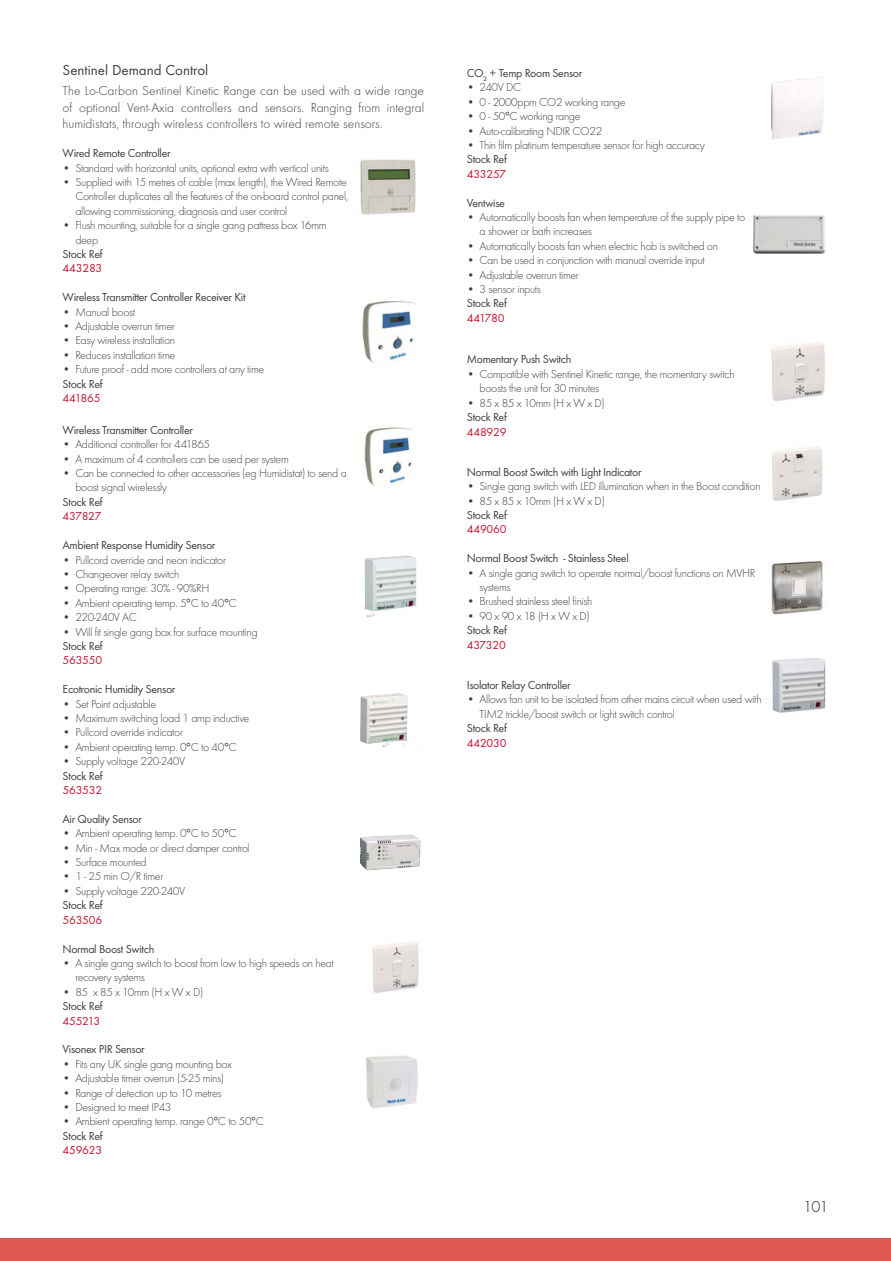
<style>
.page{position:relative;width:891px;height:1261px;background:#fff}
.page>*{position:absolute;margin:0;border:0;box-sizing:border-box;transform-origin:0 0}
.t1{font:300 16.5px "Futura T";color:#231f20}
.t2{font:15px "Futura T";color:#404041}
.t3{font:300 13.5px/16.5px "Futura T";color:#404041;text-align:justify}
.t4{font:300 12px/14.4px "Futura T";letter-spacing:-.03em;color:#404041}
.t5{font:12px "Futura T";letter-spacing:-.03em;color:#404041}
.t6{font:12px "Futura T";letter-spacing:-.02em;color:#c41130}
</style>
<div class="page">
<div style="left:0;top:1238px;width:890px;height:22px;background:#e05650"></div>
<img style="left:362px;top:301px;width:53px;height:62px">
<img style="left:364px;top:427px;width:50px;height:59px">
<img style="left:365px;top:1055px;width:53px;height:54px">
<img style="left:771px;top:77px;width:53px;height:63px">
<img style="left:752px;top:215px;width:73px;height:39px">
<img style="left:771px;top:342px;width:54px;height:59px">
<img style="left:772px;top:447px;width:51px;height:54px">
<img style="left:772px;top:657px;width:54px;height:56px">
<img style="left:360px;top:159px;width:56px;height:56px">
<img style="left:364px;top:555px;width:52px;height:62px">
<img style="left:360px;top:693px;width:60px;height:54px">
<img style="left:360px;top:834px;width:61px;height:36px">
<img style="left:372px;top:942px;width:47px;height:51px">
<img style="left:771px;top:560px;width:52px;height:55px">
<p class="t2" style="left:63px;top:64px;width:147px">Sentinel Demand Control</p>
<p class="t3" style="left:63px;top:84px;width:363px">The Lo-Carbon Sentinel Kinetic Range can be used with a wide range of optional Vent-Axia controllers and sensors. Ranging from integral humidistats, through wireless controllers to wired remote sensors.</p>
<p class="t5" style="left:63px;top:148px;width:110px">Wired Remote Controller</p>
<p class="t4" style="left:63px;top:161px;width:268px">• Standard with horizontal units, optional extra with vertical units</p>
<p class="t4" style="left:75px;top:176px;width:274px;text-indent:-13px">• Supplied with 15 metres of cable (max length), the Wired Remote<br>Controller duplicates all the features of the on-board control panel, allowing commissioning, diagnosis and user control</p>
<p class="t4" style="left:75px;top:219px;width:253px;text-indent:-13px">• Flush mounting, suitable for a single gang pattress box 16mm deep</p>
<p class="t5" style="left:63px;top:249px;width:42px">Stock Ref</p>
<p class="t6" style="left:63px;top:264px;width:41px">443283</p>
<p class="t5" style="left:63px;top:292px;width:184px">Wireless Transmitter Controller Receiver Kit</p>
<p class="t4" style="left:63px;top:305px;width:74px">• Manual boost</p>
<p class="t4" style="left:63px;top:320px;width:114px">• Adjustable overrun timer</p>
<p class="t4" style="left:63px;top:334px;width:114px">• Easy wireless installation</p>
<p class="t4" style="left:63px;top:348px;width:114px">• Reduces installation time</p>
<p class="t4" style="left:63px;top:363px;width:203px">• Future proof - add more controllers at any time</p>
<p class="t5" style="left:63px;top:379px;width:42px">Stock Ref</p>
<p class="t6" style="left:63px;top:393px;width:39px">441865</p>
<p class="t5" style="left:63px;top:425px;width:132px">Wireless Transmitter Controller</p>
<p class="t4" style="left:63px;top:438px;width:149px">• Additional controller for 441865</p>
<p class="t4" style="left:63px;top:452px;width:228px">• A maximum of 4 controllers can be used per system</p>
<p class="t4" style="left:75px;top:467px;width:273px;text-indent:-13px">• Can be connected to other accessories (eg Humidistat) to send a boost signal wirelessly</p>
<p class="t5" style="left:63px;top:497px;width:42px">Stock Ref</p>
<p class="t6" style="left:63px;top:511px;width:40px">437827</p>
<p class="t5" style="left:63px;top:540px;width:154px">Ambient Response Humidity Sensor</p>
<p class="t4" style="left:63px;top:553px;width:165px">• Pullcord override and neon indicator</p>
<p class="t4" style="left:63px;top:567px;width:118px">• Changeover relay switch</p>
<p class="t4" style="left:63px;top:582px;width:148px">• Operating range: 30% - 90%RH</p>
<p class="t4" style="left:63px;top:596px;width:175px">• Ambient operating temp. 5°C to 40°C</p>
<p class="t4" style="left:63px;top:611px;width:76px">• 220-240V AC</p>
<p class="t4" style="left:63px;top:625px;width:196px">• Will fit single gang box for surface mounting</p>
<p class="t5" style="left:63px;top:641px;width:42px">Stock Ref</p>
<p class="t6" style="left:63px;top:655px;width:41px">563550</p>
<p class="t5" style="left:63px;top:684px;width:114px">Ecotronic Humidity Sensor</p>
<p class="t4" style="left:63px;top:697px;width:95px">• Set Point adjustable</p>
<p class="t4" style="left:63px;top:711px;width:188px">• Maximum switching load 1 amp inductive</p>
<p class="t4" style="left:63px;top:726px;width:122px">• Pullcord override indicator</p>
<p class="t4" style="left:63px;top:740px;width:175px">• Ambient operating temp. 0°C to 40°C</p>
<p class="t4" style="left:63px;top:755px;width:124px">• Supply voltage 220-240V</p>
<p class="t5" style="left:63px;top:771px;width:42px">Stock Ref</p>
<p class="t6" style="left:63px;top:785px;width:41px">563532</p>
<p class="t5" style="left:63px;top:814px;width:81px">Air Quality Sensor</p>
<p class="t4" style="left:63px;top:827px;width:175px">• Ambient operating temp. 0°C to 50°C</p>
<p class="t4" style="left:63px;top:841px;width:189px">• Min - Max mode or direct damper control</p>
<p class="t4" style="left:63px;top:855px;width:86px">• Surface mounted</p>
<p class="t4" style="left:63px;top:870px;width:102px">• 1 - 25 min O/R timer</p>
<p class="t4" style="left:63px;top:884px;width:124px">• Supply voltage 220-240V</p>
<p class="t5" style="left:63px;top:900px;width:42px">Stock Ref</p>
<p class="t6" style="left:63px;top:915px;width:41px">563506</p>
<p class="t5" style="left:63px;top:943px;width:93px">Normal Boost Switch</p>
<p class="t4" style="left:75px;top:956px;width:260px;text-indent:-13px">• A single gang switch to boost from low to high speeds on heat recovery systems</p>
<p class="t4" style="left:63px;top:985px;width:142px">• 85 x 85 x 10mm (H x W x D)</p>
<p class="t5" style="left:63px;top:1001px;width:42px">Stock Ref</p>
<p class="t6" style="left:63px;top:1015px;width:39px">455213</p>
<p class="t5" style="left:63px;top:1044px;width:84px">Visonex PIR Sensor</p>
<p class="t4" style="left:63px;top:1057px;width:171px">• Fits any UK single gang mounting box</p>
<p class="t4" style="left:63px;top:1071px;width:163px">• Adjustable timer overrun (5-25 mins)</p>
<p class="t4" style="left:63px;top:1086px;width:160px">• Range of detection up to 10 metres</p>
<p class="t4" style="left:63px;top:1100px;width:110px">• Designed to meet IP43</p>
<p class="t4" style="left:63px;top:1115px;width:203px">• Ambient operating temp. range 0°C to 50°C</p>
<p class="t5" style="left:63px;top:1131px;width:42px">Stock Ref</p>
<p class="t6" style="left:63px;top:1145px;width:41px">459623</p>
<p class="t5" style="left:466px;top:68px;width:117px">CO<sub>2</sub> + Temp Room Sensor</p>
<p class="t4" style="left:466px;top:81px;width:56px">• 240V DC</p>
<p class="t4" style="left:466px;top:96px;width:160px">• 0 - 2000ppm CO2 working range</p>
<p class="t4" style="left:466px;top:110px;width:115px">• 0 - 50°C working range</p>
<p class="t4" style="left:466px;top:124px;width:137px">• Auto-calibrating NDIR CO22</p>
<p class="t4" style="left:466px;top:139px;width:240px">• Thin film platinum temperature sensor for high accuracy</p>
<p class="t5" style="left:466px;top:155px;width:42px">Stock Ref</p>
<p class="t6" style="left:466px;top:169px;width:41px">433257</p>
<p class="t5" style="left:466px;top:198px;width:40px">Ventwise</p>
<p class="t4" style="left:479px;top:211px;width:267px;text-indent:-13px">• Automatically boosts fan when temperature of the supply pipe to a shower or bath increases</p>
<p class="t4" style="left:466px;top:240px;width:253px">• Automatically boosts fan when electric hob is switched on</p>
<p class="t4" style="left:466px;top:254px;width:240px">• Can be used in conjunction with manual override input</p>
<p class="t4" style="left:466px;top:268px;width:114px">• Adjustable overrun timer</p>
<p class="t4" style="left:466px;top:283px;width:76px">• 3 sensor inputs</p>
<p class="t5" style="left:466px;top:299px;width:42px">Stock Ref</p>
<p class="t6" style="left:466px;top:313px;width:39px">441780</p>
<p class="t5" style="left:466px;top:355px;width:106px">Momentary Push Switch</p>
<p class="t4" style="left:479px;top:368px;width:256px;text-indent:-13px">• Compatible with Sentinel Kinetic range, the momentary switch boosts the unit for 30 minutes</p>
<p class="t4" style="left:466px;top:396px;width:140px">• 85 x 85 x 10mm (H x W x D)</p>
<p class="t5" style="left:466px;top:412px;width:42px">Stock Ref</p>
<p class="t6" style="left:466px;top:427px;width:41px">448929</p>
<p class="t5" style="left:466px;top:467px;width:176px">Normal Boost Switch with Light Indicator</p>
<p class="t4" style="left:466px;top:480px;width:295px">• Single gang switch with LED illumination when in the Boost condition</p>
<p class="t4" style="left:466px;top:494px;width:140px">• 85 x 85 x 10mm (H x W x D)</p>
<p class="t5" style="left:466px;top:510px;width:42px">Stock Ref</p>
<p class="t6" style="left:466px;top:525px;width:41px">449060</p>
<p class="t5" style="left:466px;top:553px;width:163px">Normal Boost Switch - Stainless Steel</p>
<p class="t4" style="left:479px;top:566px;width:277px;text-indent:-13px">• A single gang switch to operate normal/boost functions on MVHR systems</p>
<p class="t4" style="left:466px;top:595px;width:127px">• Brushed stainless steel finish</p>
<p class="t4" style="left:466px;top:609px;width:124px">• 90 x 90 x 18 (H x W x D)</p>
<p class="t5" style="left:466px;top:625px;width:42px">Stock Ref</p>
<p class="t6" style="left:466px;top:640px;width:41px">437320</p>
<p class="t5" style="left:466px;top:680px;width:105px">Isolator Relay Controller</p>
<p class="t4" style="left:479px;top:693px;width:283px;text-indent:-13px">• Allows fan unit to be isolated from other mains circuit when used with<br>TIM2 trickle/boost switch or light switch control</p>
<p class="t5" style="left:466px;top:723px;width:42px">Stock Ref</p>
<p class="t6" style="left:466px;top:738px;width:41px">442030</p>
<h1 class="t1" style="left:803px;top:1199px;width:27px">101</h1>
</div>
